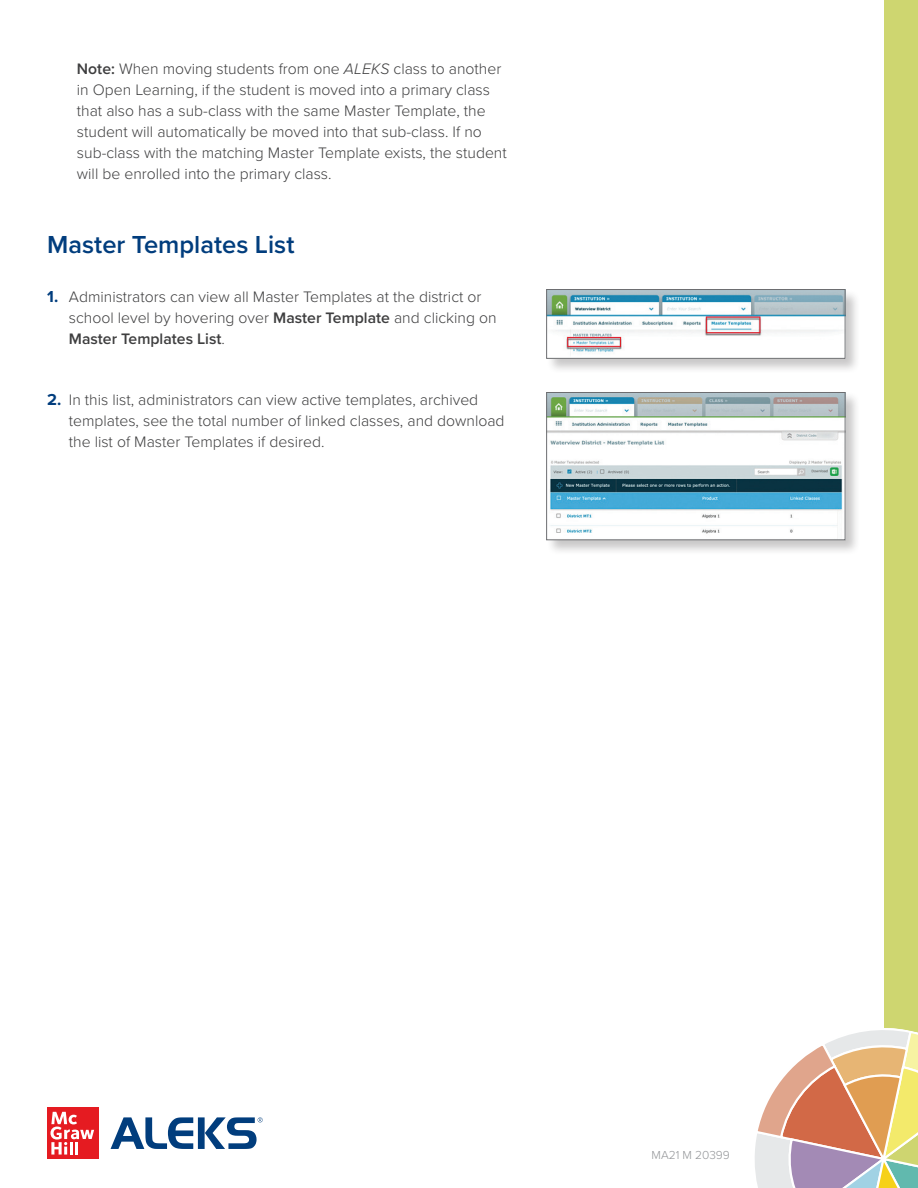
<style>
.page{position:relative;width:918px;height:1188px;background:#fff}
.page>*{position:absolute;margin:0;border:0;box-sizing:border-box;transform-origin:0 0}
.ALEKS-Header_C__H4{font:600 25.5px "Proxima Nova";color:#013d7d}
.ALEKS-Body_Copy__P{font:300 15.75px/21px "Proxima Nova";color:#3e3e3f}
.ALEKS-Part_Number{font:300 12px "Proxima Nova";color:#939598}
.s1{font-weight:600}
.s2{font-style:italic}
.s3{font-weight:700;font-size:16.5px;color:#013d7d}
</style>
<div class="page">
<div style="left:884px;top:0;width:34px;height:1188px;background:#ced670"></div>
<svg style="left:755px;top:1028px;width:163px;height:160px"></svg>
<div style="left:47px;top:1108px;width:51px;height:51px;background:#e51b21"></div>
<svg style="left:50px;top:1112px;width:44px;height:43px"></svg>
<svg style="left:111px;top:1117px;width:152px;height:32px"></svg>
<div style="left:546px;top:289px;width:315px;height:86px;background:#231f20;opacity:.25"></div>
<img style="left:548px;top:291px;width:295px;height:66px">
<div style="left:546px;top:289px;width:299px;height:70px;border:1px solid #6c6d70"></div>
<div style="left:546px;top:392px;width:315px;height:164px;background:#231f20;opacity:.25"></div>
<img style="left:548px;top:394px;width:295px;height:144px">
<div style="left:546px;top:392px;width:299px;height:148px;border:1px solid #6c6d70"></div>
<p class="ALEKS-Body_Copy__P" style="left:77px;top:58px;width:431px"><span class="s1">Note:</span> When moving students from one <span class="s2">ALEKS</span> class to another in Open Learning, if the student is moved into a primary class that also has a sub-class with the same Master Template, the student will automatically be moved into that sub-class. If no sub-class with the matching Master Template exists, the student will be enrolled into the primary class.</p>
<p class="ALEKS-Header_C__H4" style="left:47px;top:226px;width:249px">Master Templates List</p>
<p class="ALEKS-Body_Copy__P" style="left:69px;top:285px;width:429px;text-indent:-22px"><span class="s3">1.</span> Administrators can view all Master Templates at the district or school level by hovering over <span class="s1">Master Template</span> and clicking on<br><span class="s1">Master Templates List</span>.</p>
<p class="ALEKS-Body_Copy__P" style="left:69px;top:388px;width:437px;text-indent:-22px"><span class="s3">2.</span> In this list, administrators can view active templates, archived templates, see the total number of linked classes, and download the list of Master Templates if desired.</p>
<p class="ALEKS-Part_Number" style="left:652px;top:1146px;width:80px">MA21 M 20399</p>
</div>
